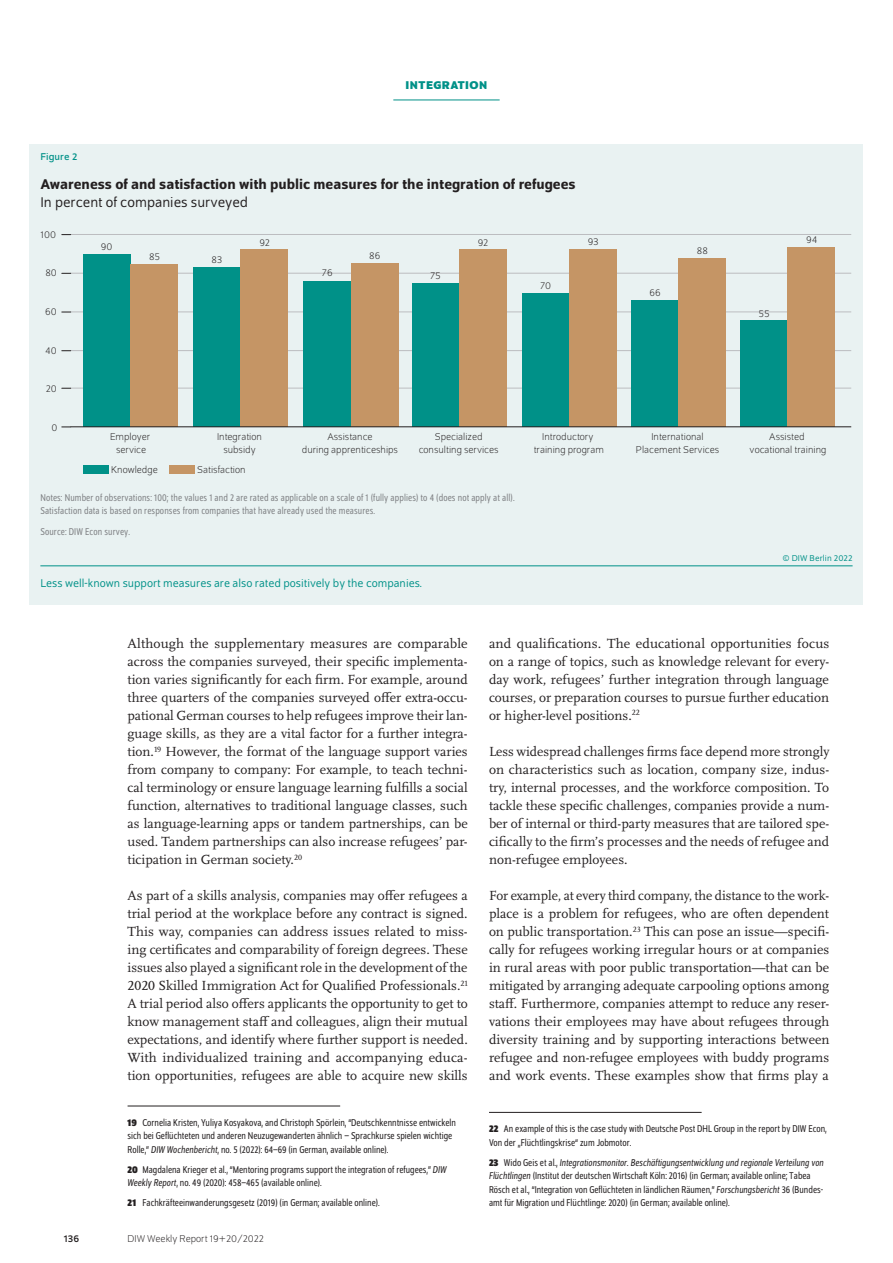
<style>
.page{position:relative;width:893px;height:1263px;background:#fff}
.page>*{position:absolute;margin:0;border:0;box-sizing:border-box;transform-origin:0 0}
.t1{font:500 15px "Schumpeter";color:#231f20}
.t2{font:15px "Schumpeter Blond";color:#231f20}
.t3{font:13.8px/18px "Scala Pro";color:#231f20;text-align:justify}
.t4{font:12px "Schumpeter Blond";color:#009188}
.t5{font:700 12px "Schumpeter";color:#009188}
.t6{font:semi-condensed 10.5px/13.5px "Schumpeter Blond";color:#231f20}
.t7{font:300 10.5px/12.6px "Schumpeter";color:#231f20;text-align:center}
.t8{font:semi-condensed 10.5px/12.8px "Schumpeter Blond";letter-spacing:.01em;color:#808285}
.t9{font:10.5px "Schumpeter";letter-spacing:.01em;color:#009188}
.t10{font:10.5px "Schumpeter";color:#231f20}
.t11{font:9px "Schumpeter Blond";letter-spacing:.01em;color:#009188}
.s1{font-family:"Schumpeter";font-weight:700}
.s2{font-style:italic}
</style>
<div class="page">
<hr style="left:393px;top:100px;width:107px;height:1px;background:#009188">
<hr style="left:489px;top:1112px;width:213px;height:1px;background:#231f20">
<hr style="left:128px;top:1105px;width:212px;height:1px;background:#231f20">
<div style="left:30px;top:144px;width:833px;height:460px;background:#e9f2f2"></div>
<hr style="left:71px;top:234px;width:780px;height:1px;background:#bcbdc0">
<hr style="left:71px;top:273px;width:780px;height:1px;background:#bcbdc0">
<hr style="left:71px;top:312px;width:780px;height:1px;background:#bcbdc0">
<hr style="left:71px;top:350px;width:780px;height:1px;background:#bcbdc0">
<hr style="left:71px;top:388px;width:780px;height:1px;background:#bcbdc0">
<div style="left:740px;top:321px;width:48px;height:106px;background:#009188"></div>
<div style="left:631px;top:300px;width:48px;height:127px;background:#009188"></div>
<div style="left:522px;top:293px;width:47px;height:134px;background:#009188"></div>
<div style="left:412px;top:283px;width:47px;height:144px;background:#009188"></div>
<div style="left:303px;top:281px;width:48px;height:146px;background:#009188"></div>
<div style="left:193px;top:268px;width:48px;height:159px;background:#009188"></div>
<div style="left:83px;top:255px;width:47px;height:172px;background:#009188"></div>
<div style="left:788px;top:247px;width:47px;height:180px;background:#c59565"></div>
<div style="left:679px;top:258px;width:47px;height:169px;background:#c59565"></div>
<div style="left:569px;top:250px;width:48px;height:177px;background:#c59565"></div>
<div style="left:459px;top:250px;width:48px;height:177px;background:#c59565"></div>
<div style="left:351px;top:263px;width:47px;height:164px;background:#c59565"></div>
<div style="left:241px;top:250px;width:47px;height:177px;background:#c59565"></div>
<div style="left:130px;top:264px;width:48px;height:163px;background:#c59565"></div>
<hr style="left:71px;top:427px;width:780px;height:1px;background:#231f20">
<div style="left:83px;top:466px;width:26px;height:8px;background:#009188"></div>
<div style="left:169px;top:466px;width:25px;height:8px;background:#c59565"></div>
<hr style="left:40px;top:565px;width:813px;height:1px;background:#009188">
<p class="t5" style="left:406px;top:79px;width:13px">INTEGRATION</p>
<p class="t9" style="left:40px;top:151px;width:38px">Figure 2</p>
<p class="t1" style="left:40px;top:176px;width:537px">Awareness of and satisfaction with public measures for the integration of refugees</p>
<p class="t2" style="left:40px;top:194px;width:209px">In percent of companies surveyed</p>
<p class="t7" style="left:101px;top:241px;width:13px">90</p>
<p class="t7" style="left:212px;top:254px;width:12px">83</p>
<p class="t7" style="left:322px;top:267px;width:12px">76</p>
<p class="t7" style="left:430px;top:270px;width:12px">75</p>
<p class="t7" style="left:540px;top:280px;width:12px">70</p>
<p class="t7" style="left:40px;top:228px;width:17px">100</p>
<p class="t7" style="left:478px;top:236px;width:12px">92</p>
<p class="t7" style="left:588px;top:236px;width:13px">93</p>
<p class="t7" style="left:259px;top:236px;width:12px">92</p>
<p class="t7" style="left:369px;top:249px;width:13px">86</p>
<p class="t7" style="left:149px;top:250px;width:13px">85</p>
<p class="t7" style="left:45px;top:267px;width:13px">80</p>
<p class="t7" style="left:45px;top:306px;width:13px">60</p>
<p class="t7" style="left:45px;top:344px;width:13px">40</p>
<p class="t7" style="left:46px;top:383px;width:13px">20</p>
<p class="t7" style="left:52px;top:421px;width:7px">0</p>
<p class="t7" style="left:649px;top:287px;width:13px">66</p>
<p class="t7" style="left:697px;top:244px;width:13px">88</p>
<p class="t7" style="left:758px;top:307px;width:13px">55</p>
<p class="t7" style="left:806px;top:234px;width:13px">94</p>
<p class="t7" style="left:110px;top:431px;width:42px">Employer service</p>
<p class="t7" style="left:217px;top:431px;width:46px">Integration subsidy</p>
<p class="t7" style="left:302px;top:431px;width:98px">Assistance<br>during apprenticeships</p>
<p class="t7" style="left:419px;top:431px;width:81px">Specialized consulting services</p>
<p class="t7" style="left:750px;top:431px;width:78px">Assisted vocational training</p>
<p class="t7" style="left:534px;top:431px;width:72px">Introductory training program</p>
<p class="t7" style="left:636px;top:431px;width:85px">International<br>Placement Services</p>
<p class="t7" style="left:111px;top:464px;width:48px">Knowledge</p>
<p class="t7" style="left:197px;top:464px;width:50px">Satisfaction</p>
<p class="t8" style="left:40px;top:491px;width:476px">Notes: Number of observations: 100; the values 1 and 2 are rated as applicable on a scale of 1 (fully applies) to 4 (does not apply at all).<br>Satisfaction data is based on responses from companies that have already used the measures.</p>
<p class="t8" style="left:40px;top:525px;width:91px">Source: DIW Econ survey.</p>
<p class="t4" style="left:40px;top:578px;width:383px">Less well-known support measures are also rated positively by the companies.</p>
<p class="t11" style="left:782px;top:554px;width:72px">© DIW Berlin 2022</p>
<p class="t3" style="left:128px;top:634px;width:342px">Although the supplementary measures are comparable across the companies surveyed, their specific implementa&shy;tion varies significantly for each firm. For example, around three quarters of the companies surveyed offer extra-occu&shy;pational German courses to help refugees improve their lan&shy;guage skills, as they are a vital factor for a further integra&shy;tion.<sup>19</sup> However, the format of the language support varies from company to company: For example, to teach techni&shy;cal terminology or ensure language learning fulfills a social function, alternatives to traditional language classes, such as language-learning apps or tandem partnerships, can be used. Tandem partnerships can also increase refugees’ par&shy;ticipation in German society.<sup>20</sup></p>
<p class="t3" style="left:128px;top:886px;width:342px">As part of a skills analysis, companies may offer refugees a trial period at the workplace before any contract is signed.<br>This way, companies can address issues related to miss&shy;ing certificates and comparability of foreign degrees. These issues also played a significant role in the development of the 2020 Skilled Immigration Act for Qualified Professionals.<sup>21<br></sup>A trial period also offers applicants the opportunity to get to know management staff and colleagues, align their mutual expectations, and identify where further support is needed.<br>With individualized training and accompanying educa&shy;tion opportunities, refugees are able to acquire new skills</p>
<p class="t6" style="left:128px;top:1116px;width:330px"><span class="s1">19</span> Cornelia Kristen, Yuliya Kosyakova, and Christoph Spörlein, “Deutschkenntnisse entwickeln sich bei Geflüchteten und anderen Neuzugewanderten ähnlich – Sprachkurse spielen wichtige<br>Rolle,” <span class="s2">DIW Wochenbericht</span>, no. 5 (2022): 64–69 (in German, available online).</p>
<p class="t6" style="left:128px;top:1163px;width:321px"><span class="s1">20</span> Magdalena Krieger et al., “Mentoring programs support the integration of refugees,” <span class="s2">DIW<br>Weekly Report</span>, no. 49 (2020): 458–465 (available online).</p>
<p class="t6" style="left:128px;top:1196px;width:254px"><span class="s1">21</span> Fachkräfteeinwanderungsgesetz (2019) (in German; available online).</p>
<p class="t10" style="left:64px;top:1233px;width:17px">136</p>
<p class="t7" style="left:128px;top:1233px;width:138px">DIW Weekly Report 19+20/2022</p>
<p class="t3" style="left:489px;top:634px;width:342px">and qualifications. The educational opportunities focus on a range of topics, such as knowledge relevant for every&shy;day work, refugees’ further integration through language courses, or preparation courses to pursue further education or higher-level positions.<sup>22</sup></p>
<p class="t3" style="left:489px;top:742px;width:342px">Less widespread challenges firms face depend more strongly on characteristics such as location, company size, indus&shy;try, internal processes, and the workforce composition. To tackle these specific challenges, companies provide a num&shy;ber of internal or third-party measures that are tailored spe&shy;cifically to the firm’s processes and the needs of refugee and non-refugee employees.</p>
<p class="t3" style="left:489px;top:886px;width:342px">For example, at every third company, the distance to the work&shy;place is a problem for refugees, who are often dependent on public transportation.<sup>23</sup> This can pose an issue—specifi&shy;cally for refugees working irregular hours or at companies in rural areas with poor public transportation—that can be mitigated by arranging adequate carpooling options among staff. Furthermore, companies attempt to reduce any reser&shy;vations their employees may have about refugees through diversity training and by supporting interactions between refugee and non-refugee employees with buddy programs and work events. These examples show that firms play a</p>
<p class="t6" style="left:489px;top:1122px;width:339px"><span class="s1">22</span> An example of this is the case study with Deutsche Post DHL Group in the report by DIW Econ,<br>Von der „Flüchtlingskrise“ zum Jobmotor.</p>
<p class="t6" style="left:489px;top:1156px;width:336px"><span class="s1">23</span> Wido Geis et al., <span class="s2">Integrationsmonitor. Beschäftigungsentwicklung und regionale Verteilung von Flüchtlingen</span> (Institut der deutschen Wirtschaft Köln: 2016) (in German; available online; Tabea Rösch et al., “Integration von Geflüchteten in ländlichen Räumen,” <span class="s2">Forschungsbericht</span> 36 (Bundes&shy;amt für Migration und Flüchtlinge: 2020) (in German; available online).</p>
</div>
